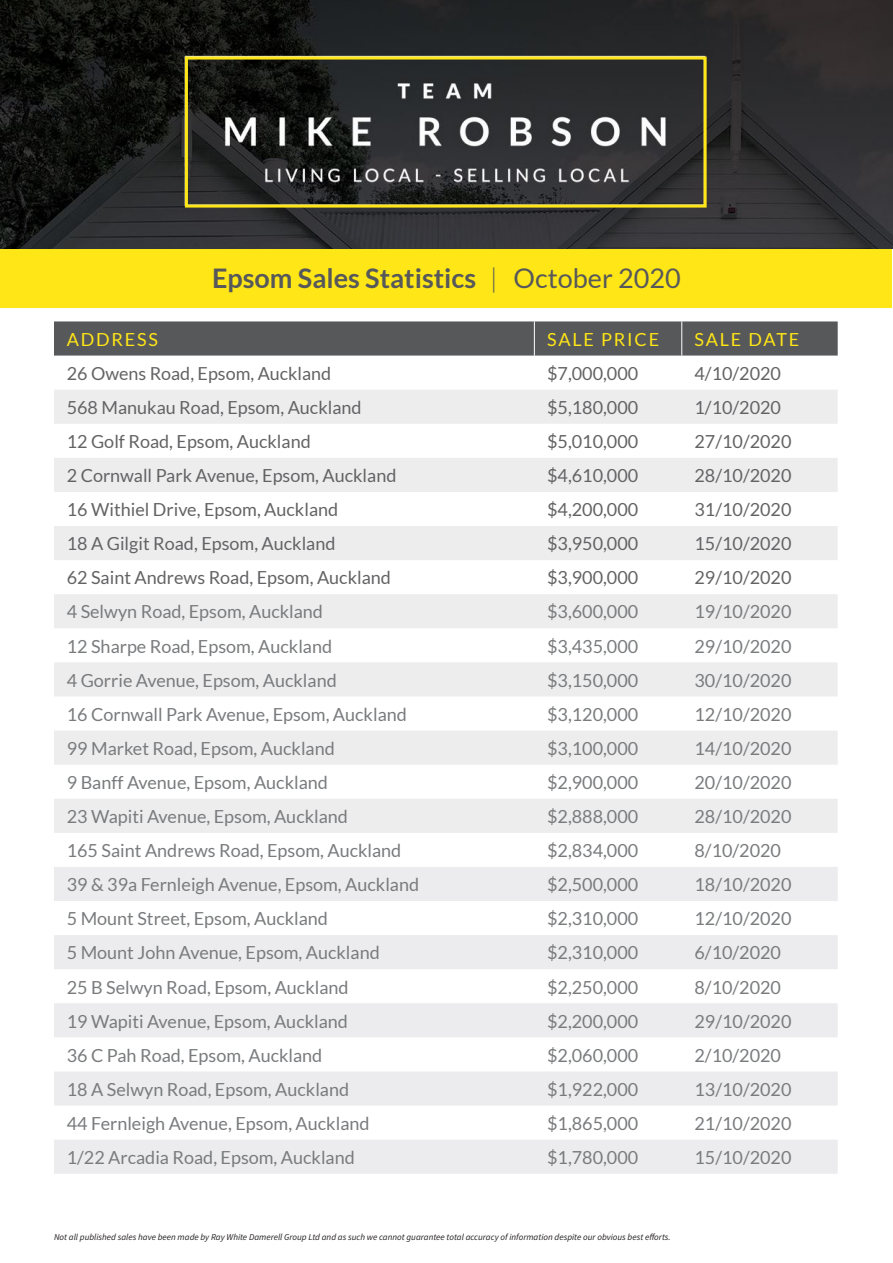
<style>
.page{position:relative;width:893px;height:1263px;background:#fff}
.page>*{position:absolute;margin:0;border:0;box-sizing:border-box;transform-origin:0 0}
.t1{font:700 27px "Lato";color:#57585a}
.t2{font:18px "Lato";color:#797b7d}
.t3{font:18px "Lato";color:#636365}
.t4{font:18px "Lato";letter-spacing:.1em;color:#ffe616}
.Body_Copy_Centre{font:italic 9px "Source Sans Pro";color:#231f20}
.s1{font-weight:300}
.s2{font-weight:400}
</style>
<div class="page">
<div style="left:1px;top:248px;width:891px;height:60px;background:#ffe616"></div>
<img style="left:0;top:0;width:893px;height:249px">
<div style="left:185px;top:57px;width:522px;height:151px;border:3px solid #ffe616"></div>
<div style="left:54px;top:321px;width:784px;height:35px;background:#57585a"></div>
<svg style="left:54px;top:390px;width:784px;height:170px;fill:#ededee"></svg>
<svg style="left:54px;top:594px;width:784px;height:239px;fill:#ededee"></svg>
<svg style="left:54px;top:867px;width:784px;height:307px;fill:#ececee"></svg>
<hr style="left:534px;top:321px;width:1px;height:35px;background:#fff">
<hr style="left:681px;top:321px;width:1px;height:35px;background:#fff">
<p class="t1" style="left:212px;top:262px;width:470px">Epsom Sales Statistics <span class="s1">|</span> <span class="s2">October 2020</span></p>
<p class="t4" style="left:67px;top:329px;width:93px">ADDRESS</p>
<p class="t4" style="left:547px;top:329px;width:114px">SALE PRICE</p>
<p class="t4" style="left:694px;top:329px;width:106px">SALE DATE</p>
<p class="t3" style="left:67px;top:363px;width:266px">26 Owens Road, Epsom, Auckland</p>
<p class="t3" style="left:547px;top:363px;width:93px">$7,000,000</p>
<p class="t3" style="left:694px;top:363px;width:88px">4/10/2020</p>
<p class="t3" style="left:67px;top:397px;width:296px">568 Manukau Road, Epsom, Auckland</p>
<p class="t3" style="left:547px;top:397px;width:93px">$5,180,000</p>
<p class="t3" style="left:694px;top:397px;width:88px">1/10/2020</p>
<p class="t3" style="left:67px;top:431px;width:245px">12 Golf Road, Epsom, Auckland</p>
<p class="t3" style="left:547px;top:431px;width:93px">$5,010,000</p>
<p class="t3" style="left:694px;top:431px;width:98px">27/10/2020</p>
<p class="t3" style="left:67px;top:466px;width:331px">2 Cornwall Park Avenue, Epsom, Auckland</p>
<p class="t3" style="left:547px;top:466px;width:93px">$4,610,000</p>
<p class="t3" style="left:694px;top:466px;width:98px">28/10/2020</p>
<p class="t3" style="left:67px;top:500px;width:273px">16 Withiel Drive, Epsom, Auckland</p>
<p class="t3" style="left:547px;top:500px;width:93px">$4,200,000</p>
<p class="t3" style="left:694px;top:500px;width:98px">31/10/2020</p>
<p class="t3" style="left:67px;top:534px;width:270px">18 A Gilgit Road, Epsom, Auckland</p>
<p class="t3" style="left:547px;top:534px;width:93px">$3,950,000</p>
<p class="t3" style="left:694px;top:534px;width:98px">15/10/2020</p>
<p class="t3" style="left:67px;top:568px;width:326px">62 Saint Andrews Road, Epsom, Auckland</p>
<p class="t3" style="left:547px;top:568px;width:93px">$3,900,000</p>
<p class="t3" style="left:694px;top:568px;width:98px">29/10/2020</p>
<p class="t2" style="left:67px;top:602px;width:258px">4 Selwyn Road, Epsom, Auckland</p>
<p class="t2" style="left:547px;top:602px;width:93px">$3,600,000</p>
<p class="t2" style="left:694px;top:602px;width:98px">19/10/2020</p>
<p class="t2" style="left:67px;top:636px;width:267px">12 Sharpe Road, Epsom, Auckland</p>
<p class="t2" style="left:547px;top:636px;width:93px">$3,435,000</p>
<p class="t2" style="left:694px;top:636px;width:98px">29/10/2020</p>
<p class="t2" style="left:67px;top:670px;width:271px">4 Gorrie Avenue, Epsom, Auckland</p>
<p class="t2" style="left:547px;top:670px;width:93px">$3,150,000</p>
<p class="t2" style="left:694px;top:670px;width:98px">30/10/2020</p>
<p class="t2" style="left:67px;top:704px;width:342px">16 Cornwall Park Avenue, Epsom, Auckland</p>
<p class="t2" style="left:547px;top:704px;width:93px">$3,120,000</p>
<p class="t2" style="left:694px;top:704px;width:98px">12/10/2020</p>
<p class="t2" style="left:67px;top:738px;width:270px">99 Market Road, Epsom, Auckland</p>
<p class="t2" style="left:547px;top:738px;width:93px">$3,100,000</p>
<p class="t2" style="left:694px;top:738px;width:98px">14/10/2020</p>
<p class="t2" style="left:67px;top:772px;width:263px">9 Banff Avenue, Epsom, Auckland</p>
<p class="t2" style="left:547px;top:772px;width:93px">$2,900,000</p>
<p class="t2" style="left:694px;top:772px;width:98px">20/10/2020</p>
<p class="t2" style="left:67px;top:806px;width:283px">23 Wapiti Avenue, Epsom, Auckland</p>
<p class="t2" style="left:547px;top:806px;width:93px">$2,888,000</p>
<p class="t2" style="left:694px;top:806px;width:98px">28/10/2020</p>
<p class="t2" style="left:67px;top:840px;width:336px">165 Saint Andrews Road, Epsom, Auckland</p>
<p class="t2" style="left:547px;top:840px;width:93px">$2,834,000</p>
<p class="t2" style="left:694px;top:840px;width:88px">8/10/2020</p>
<p class="t2" style="left:67px;top:875px;width:354px">39 &amp; 39a Fernleigh Avenue, Epsom, Auckland</p>
<p class="t2" style="left:547px;top:875px;width:93px">$2,500,000</p>
<p class="t2" style="left:694px;top:875px;width:98px">18/10/2020</p>
<p class="t2" style="left:67px;top:909px;width:263px">5 Mount Street, Epsom, Auckland</p>
<p class="t2" style="left:547px;top:909px;width:93px">$2,310,000</p>
<p class="t2" style="left:694px;top:909px;width:98px">12/10/2020</p>
<p class="t2" style="left:67px;top:943px;width:315px">5 Mount John Avenue, Epsom, Auckland</p>
<p class="t2" style="left:547px;top:943px;width:93px">$2,310,000</p>
<p class="t2" style="left:694px;top:943px;width:88px">6/10/2020</p>
<p class="t2" style="left:67px;top:977px;width:283px">25 B Selwyn Road, Epsom, Auckland</p>
<p class="t2" style="left:547px;top:977px;width:93px">$2,250,000</p>
<p class="t2" style="left:694px;top:977px;width:88px">8/10/2020</p>
<p class="t2" style="left:67px;top:1011px;width:283px">19 Wapiti Avenue, Epsom, Auckland</p>
<p class="t2" style="left:547px;top:1011px;width:93px">$2,200,000</p>
<p class="t2" style="left:694px;top:1011px;width:98px">29/10/2020</p>
<p class="t2" style="left:67px;top:1045px;width:257px">36 C Pah Road, Epsom, Auckland</p>
<p class="t2" style="left:547px;top:1045px;width:93px">$2,060,000</p>
<p class="t2" style="left:694px;top:1045px;width:88px">2/10/2020</p>
<p class="t2" style="left:67px;top:1079px;width:284px">18 A Selwyn Road, Epsom, Auckland</p>
<p class="t2" style="left:547px;top:1079px;width:93px">$1,922,000</p>
<p class="t2" style="left:694px;top:1079px;width:98px">13/10/2020</p>
<p class="t2" style="left:67px;top:1113px;width:304px">44 Fernleigh Avenue, Epsom, Auckland</p>
<p class="t2" style="left:547px;top:1113px;width:93px">$1,865,000</p>
<p class="t2" style="left:694px;top:1113px;width:98px">21/10/2020</p>
<p class="t2" style="left:67px;top:1147px;width:290px">1/22 Arcadia Road, Epsom, Auckland</p>
<p class="t2" style="left:547px;top:1147px;width:93px">$1,780,000</p>
<p class="t2" style="left:694px;top:1147px;width:98px">15/10/2020</p>
<p class="Body_Copy_Centre" style="left:54px;top:1232px;width:618px">Not all published sales have been made by Ray White Damerell Group Ltd and as such we cannot guarantee total accuracy of information despite our obvious best efforts.</p>
</div>
